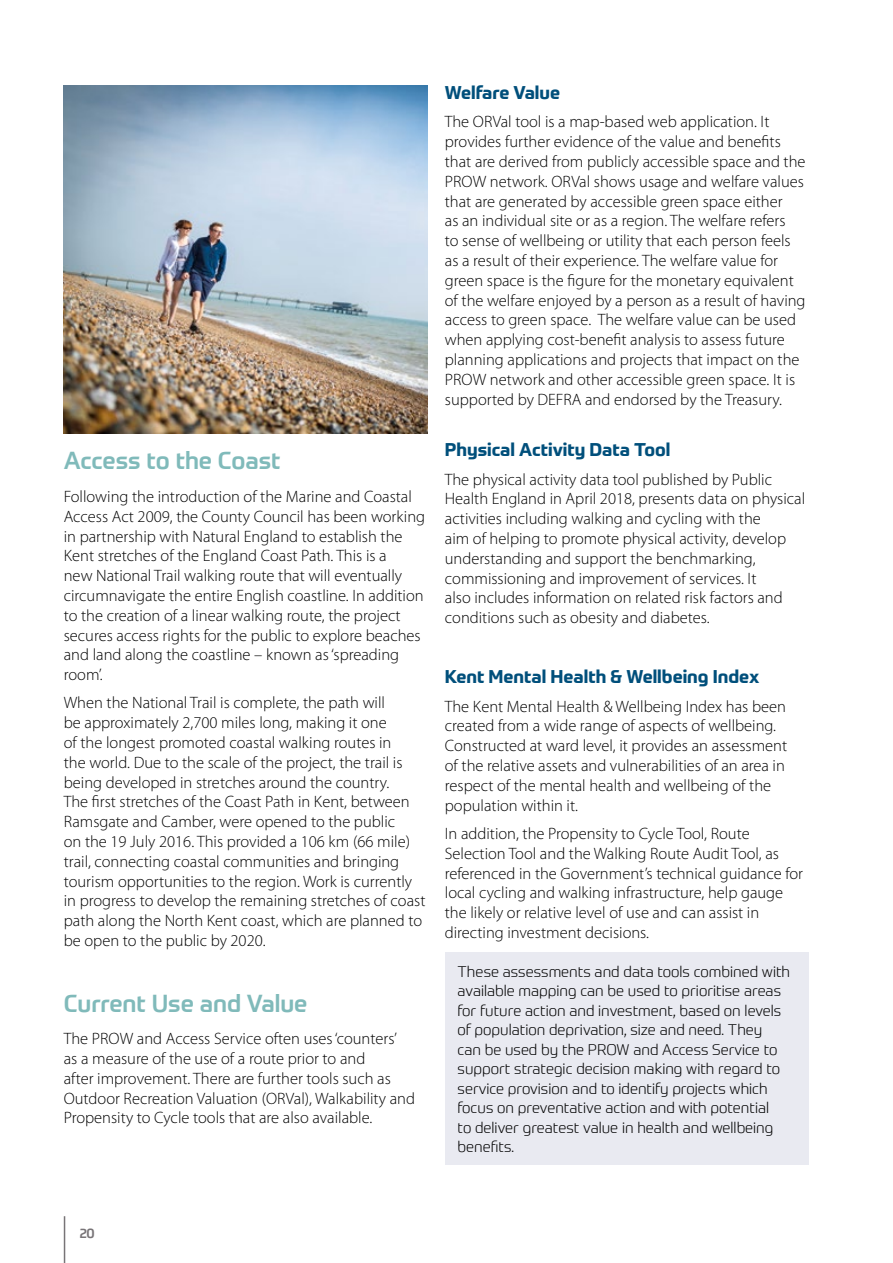
<style>
.page{position:relative;width:893px;height:1263px;background:#fff}
.page>*{position:absolute;margin:0;border:0;box-sizing:border-box;transform-origin:0 0}
.t1{font:500 24px "Prometo";color:#80baba}
.t2{font:700 18px "Prometo";color:#004f7b}
.t3{font:300 16.5px/19.8px "Myriad Pro";color:#000}
.t4{font:300 15px/19.5px "Prometo";color:#000}
.t5{font:500 13.5px "Prometo";color:#787477}
</style>
<div class="page">
<div style="left:445px;top:952px;width:363px;height:213px;background:#e9eaf1"></div>
<img style="left:64px;top:85px;width:363px;height:349px">
<hr style="left:64px;top:1216px;width:1px;height:47px;background:#787477">
<h1 class="t1" style="left:64px;top:446px;width:218px">Access to the Coast</h1>
<p class="t3" style="left:64px;top:486px;width:363px">Following the introduction of the Marine and Coastal Access Act 2009, the County Council has been working in partnership with Natural England to establish the Kent stretches of the England Coast Path. This is a<br>new National Trail walking route that will eventually circumnavigate the entire English coastline. In addition to the creation of a linear walking route, the project secures access rights for the public to explore beaches and land along the coastline – known as ‘spreading room’.</p>
<p class="t3" style="left:64px;top:693px;width:363px">When the National Trail is complete, the path will<br>be approximately 2,700 miles long, making it one<br>of the longest promoted coastal walking routes in<br>the world. Due to the scale of the project, the trail is being developed in stretches around the country.<br>The first stretches of the Coast Path in Kent, between Ramsgate and Camber, were opened to the public<br>on the 19 July 2016. This provided a 106 km (66 mile) trail, connecting coastal communities and bringing tourism opportunities to the region. Work is currently in progress to develop the remaining stretches of coast path along the North Kent coast, which are planned to be open to the public by 2020.</p>
<h1 class="t1" style="left:64px;top:988px;width:245px">Current Use and Value</h1>
<p class="t3" style="left:64px;top:1029px;width:353px">The PROW and Access Service often uses ‘counters’<br>as a measure of the use of a route prior to and<br>after improvement. There are further tools such as Outdoor Recreation Valuation (ORVal), Walkability and Propensity to Cycle tools that are also available.</p>
<p class="t2" style="left:445px;top:81px;width:117px">Welfare Value</p>
<p class="t3" style="left:445px;top:112px;width:362px">The ORVal tool is a map-based web application. It provides further evidence of the value and benefits that are derived from publicly accessible space and the PROW network. ORVal shows usage and welfare values that are generated by accessible green space either<br>as an individual site or as a region. The welfare refers<br>to sense of wellbeing or utility that each person feels as a result of their experience. The welfare value for green space is the figure for the monetary equivalent of the welfare enjoyed by a person as a result of having access to green space. The welfare value can be used when applying cost-benefit analysis to assess future planning applications and projects that impact on the PROW network and other accessible green space. It is supported by DEFRA and endorsed by the Treasury.</p>
<p class="t2" style="left:445px;top:439px;width:227px">Physical Activity Data Tool</p>
<p class="t3" style="left:445px;top:469px;width:362px">The physical activity data tool published by Public Health England in April 2018, presents data on physical activities including walking and cycling with the<br>aim of helping to promote physical activity, develop understanding and support the benchmarking, commissioning and improvement of services. It<br>also includes information on related risk factors and conditions such as obesity and diabetes.</p>
<p class="t2" style="left:445px;top:666px;width:316px">Kent Mental Health &amp; Wellbeing Index</p>
<p class="t3" style="left:445px;top:696px;width:344px">The Kent Mental Health &amp; Wellbeing Index has been created from a wide range of aspects of wellbeing.<br>Constructed at ward level, it provides an assessment of the relative assets and vulnerabilities of an area in respect of the mental health and wellbeing of the population within it.</p>
<p class="t3" style="left:445px;top:823px;width:360px">In addition, the Propensity to Cycle Tool, Route Selection Tool and the Walking Route Audit Tool, as referenced in the Government’s technical guidance for local cycling and walking infrastructure, help gauge the likely or relative level of use and can assist in directing investment decisions.</p>
<p class="t4" style="left:458px;top:962px;width:334px">These assessments and data tools combined with available mapping can be used to prioritise areas for future action and investment, based on levels of population deprivation, size and need. They<br>can be used by the PROW and Access Service to support strategic decision making with regard to service provision and to identify projects which focus on preventative action and with potential<br>to deliver greatest value in health and wellbeing benefits.</p>
<p class="t5" style="left:80px;top:1225px;width:16px">20</p>
</div>
